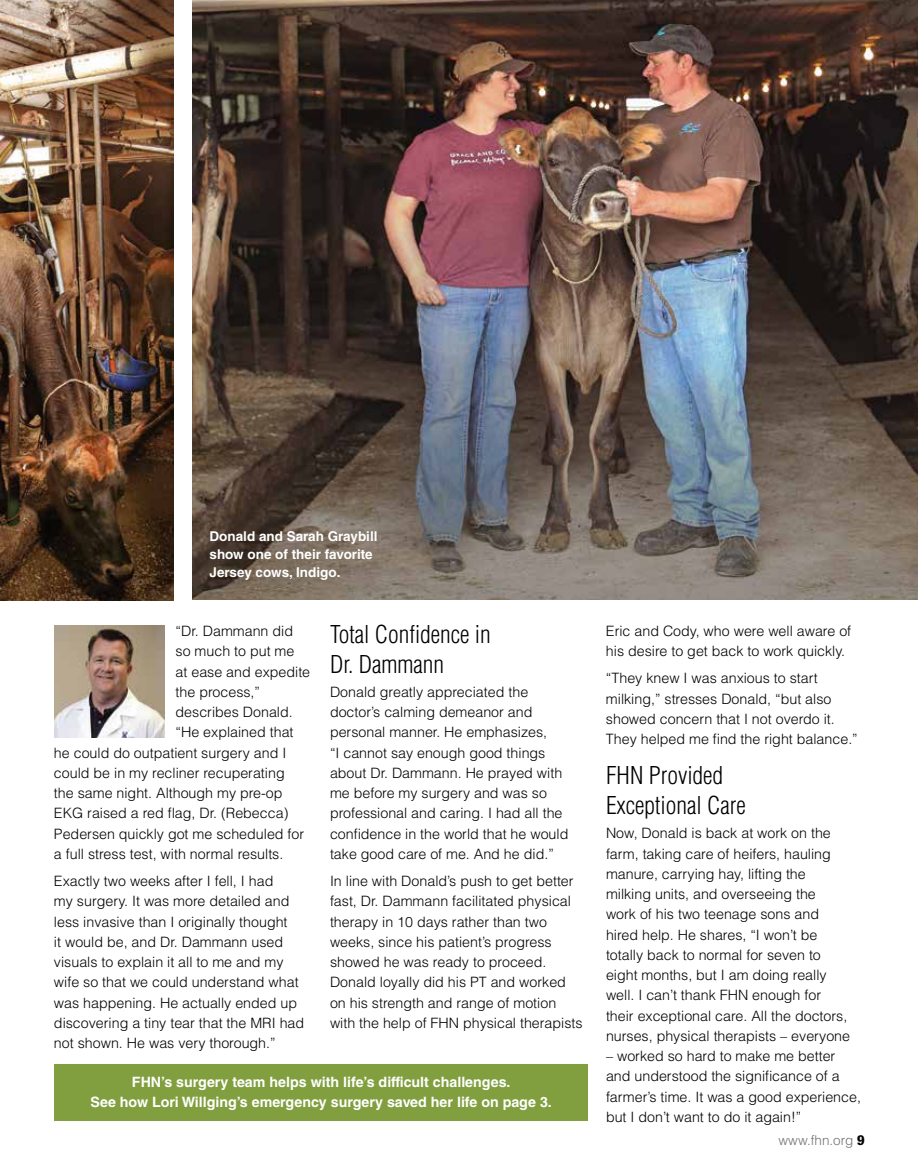
<style>
.page{position:relative;width:918px;height:1175px;background:#fff}
.page>*{position:absolute;margin:0;border:0;box-sizing:border-box;transform-origin:0 0}
.t1{font:300 condensed 24px/30px "Helvetica LT Std";color:#000}
.t2{font:300 14.25px/20.2px "Helvetica LT Std";color:#000}
.t3{font:700 14.25px/20.2px "Helvetica LT Std";color:#fff;text-align:center}
.t4{font:700 13.5px/18px "Helvetica LT Std";color:#fff}
.t5{font:300 13.5px "Helvetica LT Std";color:#727273}
.s1{font-family:"Glypha LT";font-weight:900;color:#000}
</style>
<div class="page">
<img style="left:0;top:0;width:174px;height:601px">
<img style="left:192px;top:0;width:726px;height:599px">
<div style="left:54px;top:1064px;width:534px;height:56px;background:#819f3f"></div>
<img style="left:54px;top:626px;width:111px;height:111px">
<p class="t4" style="left:210px;top:527px;width:169px">Donald and Sarah Graybill show one of their favorite<br>Jersey cows, Indigo.</p>
<p class="t2" style="left:176px;top:621px;width:119px">“Dr. Dammann did</p>
<p class="t2" style="left:176px;top:641px;width:120px">so much to put me</p>
<p class="t2" style="left:176px;top:661px;width:136px">at ease and expedite</p>
<p class="t2" style="left:176px;top:681px;width:86px">the process,”</p>
<p class="t2" style="left:176px;top:702px;width:119px">describes Donald.</p>
<p class="t2" style="left:176px;top:722px;width:120px">“He explained that</p>
<p class="t2" style="left:54px;top:742px;width:234px">he could do outpatient surgery and I</p>
<p class="t2" style="left:54px;top:762px;width:232px">could be in my recliner recuperating</p>
<p class="t2" style="left:54px;top:783px;width:230px">the same night. Although my pre-op</p>
<p class="t2" style="left:54px;top:803px;width:236px">EKG raised a red flag, Dr. (Rebecca)</p>
<p class="t2" style="left:54px;top:823px;width:252px">Pedersen quickly got me scheduled for</p>
<p class="t2" style="left:54px;top:843px;width:231px">a full stress test, with normal results.</p>
<p class="t2" style="left:54px;top:870px;width:252px">Exactly two weeks after I fell, I had<br>my surgery. It was more detailed and less invasive than I originally thought<br>it would be, and Dr. Dammann used visuals to explain it all to me and my wife so that we could understand what was happening. He actually ended up discovering a tiny tear that the MRI had not shown. He was very thorough.”</p>
<h1 class="t1" style="left:330px;top:619px;width:162px">Total Confidence in<br>Dr. Dammann</h1>
<p class="t2" style="left:330px;top:681px;width:240px">Donald greatly appreciated the doctor’s calming demeanor and personal manner. He emphasizes,<br>“I cannot say enough good things about Dr. Dammann. He prayed with me before my surgery and was so professional and caring. I had all the confidence in the world that he would take good care of me. And he did.”</p>
<p class="t2" style="left:330px;top:870px;width:254px">In line with Donald’s push to get better fast, Dr. Dammann facilitated physical therapy in 10 days rather than two weeks, since his patient’s progress showed he was ready to proceed.<br>Donald loyally did his PT and worked on his strength and range of motion with the help of FHN physical therapists</p>
<p class="t3" style="left:91px;top:1071px;width:463px">FHN’s surgery team helps with life’s difficult challenges.<br>See how Lori Willging’s emergency surgery saved her life on page 3.</p>
<p class="t2" style="left:606px;top:621px;width:247px">Eric and Cody, who were well aware of his desire to get back to work quickly.</p>
<p class="t2" style="left:606px;top:668px;width:253px">“They knew I was anxious to start milking,” stresses Donald, “but also showed concern that I not overdo it.<br>They helped me find the right balance.”</p>
<h1 class="t1" style="left:606px;top:760px;width:141px">FHN Provided<br>Exceptional Care</h1>
<p class="t2" style="left:606px;top:823px;width:246px">Now, Donald is back at work on the farm, taking care of heifers, hauling manure, carrying hay, lifting the milking units, and overseeing the<br>work of his two teenage sons and hired help. He shares, “I won’t be totally back to normal for seven to eight months, but I am doing really well. I can’t thank FHN enough for their exceptional care. All the doctors, nurses, physical therapists – everyone</p>
<p class="t2" style="left:606px;top:1045px;width:256px">– worked so hard to make me better and understood the significance of a farmer’s time. It was a good experience, but I don’t want to do it again!”</p>
<p class="t5" style="left:779px;top:1132px;width:88px">www.fhn.org <span class="s1">9</span></p>
</div>
